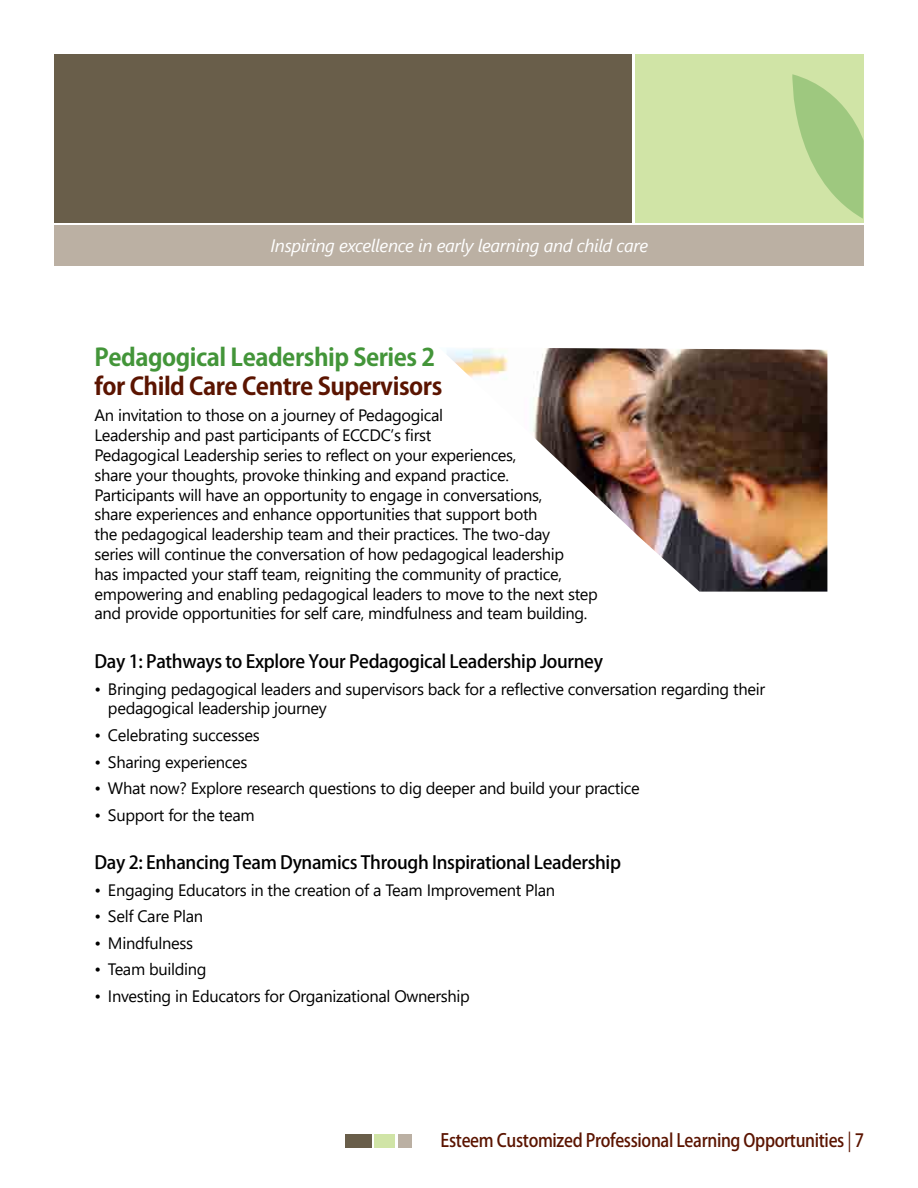
<style>
.page{position:relative;width:918px;height:1188px;background:#fff}
.page>*{position:absolute;margin:0;border:0;box-sizing:border-box;transform-origin:0 0}
.t1{font:700 24px "Koz Go Pro";letter-spacing:-.02em;color:#5b1400}
.t2{font:700 24px "Koz Go Pro";letter-spacing:-.02em;color:#439539}
.t3{font:500 18.15px "Koz Go Pro";letter-spacing:-.02em;color:#5b1400;scale:.91 1}
.t4{font:500 18px "Koz Go Pro";letter-spacing:-.02em;color:#000}
.t5{font:italic 18px "Segoe UI";letter-spacing:-.02em;color:#fff}
.t6{font:16.5px/19.8px "Segoe UI";letter-spacing:-.02em;color:#000}
.s1{font-weight:400}
</style>
<div class="page">
<div style="left:54px;top:54px;width:578px;height:169px;background:#695e4a"></div>
<div style="left:635px;top:54px;width:229px;height:169px;background:#d0e4a6"></div>
<div style="left:55px;top:226px;width:809px;height:40px;background:#bbb0a3"></div>
<svg style="left:792px;top:74px;width:72px;height:145px"></svg>
<img style="left:446px;top:348px;width:381px;height:244px">
<div style="left:345px;top:1134px;width:27px;height:14px;background:#695e4a"></div>
<div style="left:375px;top:1134px;width:20px;height:14px;background:#d0e4a6"></div>
<div style="left:398px;top:1134px;width:13px;height:14px;background:#bbb0a3"></div>
<p class="t5" style="left:270px;top:229px;width:379px">Inspiring excellence in early learning and child care</p>
<h1 class="t2" style="left:94px;top:342px;width:342px">Pedagogical Leadership Series 2</h1>
<h1 class="t1" style="left:94px;top:371px;width:349px">for Child Care Centre Supervisors</h1>
<p class="t6" style="left:94px;top:404px;width:505px">An invitation to those on a journey of Pedagogical<br>Leadership and past participants of ECCDC’s first<br>Pedagogical Leadership series to reflect on your experiences,<br>share your thoughts, provoke thinking and expand practice.<br>Participants will have an opportunity to engage in conversations,<br>share experiences and enhance opportunities that support both<br>the pedagogical leadership team and their practices. The two-day<br>series will continue the conversation of how pedagogical leadership<br>has impacted your staff team, reigniting the community of practice, empowering and enabling pedagogical leaders to move to the next step and provide opportunities for self care, mindfulness and team building.</p>
<p class="t4" style="left:94px;top:650px;width:510px">Day 1: Pathways to Explore Your Pedagogical Leadership Journey</p>
<p class="t6" style="left:108px;top:677px;width:659px;text-indent:-13px">• Bringing pedagogical leaders and supervisors back for a reflective conversation regarding their pedagogical leadership journey</p>
<p class="t6" style="left:94px;top:724px;width:167px">• Celebrating successes</p>
<p class="t6" style="left:94px;top:750px;width:154px">• Sharing experiences</p>
<p class="t6" style="left:94px;top:777px;width:547px">• What now? Explore research questions to dig deeper and build your practice</p>
<p class="t6" style="left:94px;top:803px;width:162px">• Support for the team</p>
<p class="t4" style="left:94px;top:851px;width:528px">Day 2: Enhancing Team Dynamics Through Inspirational Leadership</p>
<p class="t6" style="left:94px;top:879px;width:462px">• Engaging Educators in the creation of a Team Improvement Plan</p>
<p class="t6" style="left:94px;top:905px;width:110px">• Self Care Plan</p>
<p class="t6" style="left:94px;top:932px;width:100px">• Mindfulness</p>
<p class="t6" style="left:94px;top:958px;width:114px">• Team building</p>
<p class="t6" style="left:94px;top:985px;width:377px">• Investing in Educators for Organizational Ownership</p>
<p class="t3" style="left:441px;top:1129px;width:467px">Esteem Customized Professional Learning Opportunities <span class="s1">|</span> 7</p>
</div>
